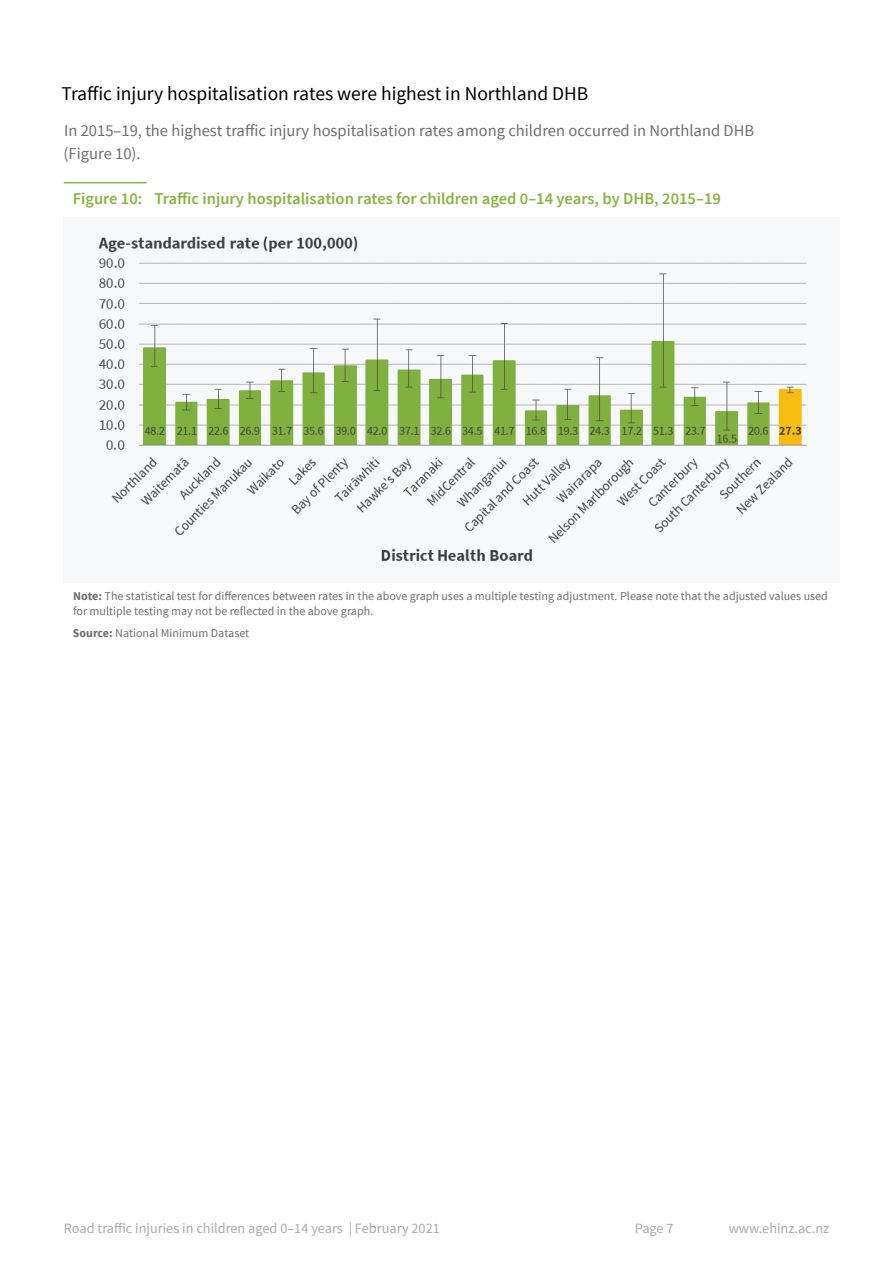
<style>
.page{position:relative;width:893px;height:1263px;background:#fff}
.page>*{position:absolute;margin:0;border:0;box-sizing:border-box;transform-origin:0 0}
.t1{font:19.5px "Source Sans Pro";color:#000}
.t2{font:16.5px/23.2px "Source Sans Pro";color:#6f6e6f}
.t3{font:600 16.5px "Source Sans Pro";color:#85b640}
.t4{font:14.25px "Source Sans Pro";color:#aba8a8}
.t5{font:12px/14.4px "Source Sans Pro";color:#6f6e6f}
.s1{font-weight:700}
</style>
<div class="page">
<div style="left:64px;top:217px;width:776px;height:366px;background:#f7f8f9"></div>
<hr style="left:64px;top:182px;width:83px;height:1px;background:#85b640">
<img style="left:98px;top:236px;width:709px;height:325px">
<h1 class="t1" style="left:61px;top:81px;width:528px">Traffic injury hospitalisation rates were highest in Northland DHB</h1>
<h2 class="t2" style="left:64px;top:119px;width:692px">In 2015–19, the highest traffic injury hospitalisation rates among children occurred in Northland DHB (Figure 10).</h2>
<h2 class="t3" style="left:73px;top:188px;width:650px">Figure 10: Traffic injury hospitalisation rates for children aged 0–14 years, by DHB, 2015–19</h2>
<p class="t5" style="left:73px;top:589px;width:756px"><span class="s1">Note:</span> The statistical test for differences between rates in the above graph uses a multiple testing adjustment. Please note that the adjusted values used for multiple testing may not be reflected in the above graph.</p>
<p class="t5" style="left:73px;top:626px;width:178px"><span class="s1">Source:</span> National Minimum Dataset</p>
<p class="t4" style="left:64px;top:1220px;width:378px">Road traffic injuries in children aged 0–14 years | February 2021</p>
<p class="t4" style="left:635px;top:1220px;width:40px">Page 7</p>
<p class="t4" style="left:729px;top:1220px;width:102px">www.ehinz.ac.nz</p>
</div>
